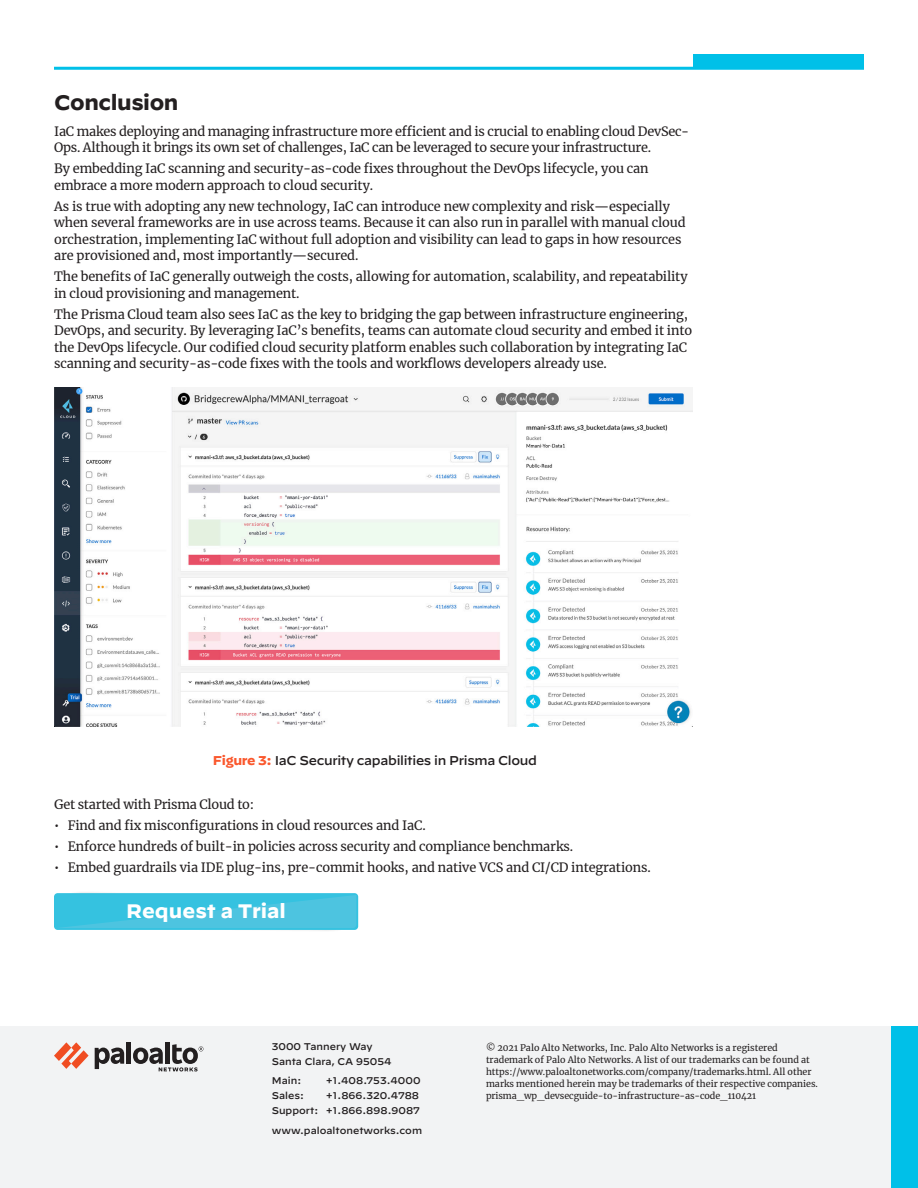
<style>
.page{position:relative;width:918px;height:1188px;background:#fff}
.page>*{position:absolute;margin:0;border:0;box-sizing:border-box;transform-origin:0 0}
.t1{font:700 21px "Decimal";letter-spacing:-.02em;color:#231f20}
.t2{font:700 19.5px "Decimal";color:#fff}
.body-text{font:12.75px/16.5px "Merriweather";letter-spacing:-.01em;color:#231f20}
.bullet-list{font:12.75px "Merriweather";letter-spacing:-.01em;color:#231f20}
.figure-title{font:500 12.75px "Decimal";letter-spacing:-.025em;color:#231f20}
.t3{font:500 9.75px/15px "Decimal";color:#231f20}
.t4{font:9px/12px "Merriweather";color:#231f20}
.s1{font-weight:700;color:#fa582d}
</style>
<div class="page">
<div style="left:0;top:1026px;width:918px;height:162px;background:#f2f3f4"></div>
<svg style="left:54px;top:1042px;width:35px;height:27px"></svg>
<hr style="left:127px;top:1042px;width:4px;height:22px;background:#231f20">
<svg style="left:95px;top:1048px;width:29px;height:21px"></svg>
<div style="left:165px;top:1042px;width:5px;height:22px;background:#231f20"></div>
<svg style="left:133px;top:1044px;width:70px;height:27px"></svg>
<div style="left:891px;top:1026px;width:27px;height:162px;background:#00c0e8"></div>
<div style="left:693px;top:54px;width:171px;height:14px;background:#00c0e8"></div>
<hr style="left:54px;top:67px;width:810px;height:3px;background:#00c0e8">
<img style="left:54px;top:387px;width:639px;height:340px">
<svg style="left:54px;top:893px;width:304px;height:37px;background:#40c3e0"></svg>
<p class="t1" style="left:54px;top:91px;width:126px">Conclusion</p>
<p class="body-text" style="left:54px;top:123px;width:637px">IaC makes deploying and managing infrastructure more efficient and is crucial to enabling cloud DevSec-<br>Ops. Although it brings its own set of challenges, IaC can be leveraged to secure your infrastructure.</p>
<p class="body-text" style="left:54px;top:160px;width:596px">By embedding IaC scanning and security-as-code fixes throughout the DevOps lifecycle, you can embrace a more modern approach to cloud security.</p>
<p class="body-text" style="left:54px;top:198px;width:633px">As is true with adopting any new technology, IaC can introduce new complexity and risk—especially when several frameworks are in use across teams. Because it can also run in parallel with manual cloud orchestration, implementing IaC without full adoption and visibility can lead to gaps in how resources are provisioned and, most importantly—secured.</p>
<p class="body-text" style="left:54px;top:268px;width:635px">The benefits of IaC generally outweigh the costs, allowing for automation, scalability, and repeatability in cloud provisioning and management.</p>
<p class="body-text" style="left:54px;top:306px;width:640px">The Prisma Cloud team also sees IaC as the key to bridging the gap between infrastructure engineering, DevOps, and security. By leveraging IaC’s benefits, teams can automate cloud security and embed it into the DevOps lifecycle. Our codified cloud security platform enables such collaboration by integrating IaC scanning and security-as-code fixes with the tools and workflows developers already use.</p>
<p class="figure-title" style="left:213px;top:749px;width:326px"><span class="s1">Figure 3:</span> IaC Security capabilities in Prisma Cloud</p>
<p class="body-text" style="left:54px;top:796px;width:201px">Get started with Prisma Cloud to:</p>
<p class="bullet-list" style="left:54px;top:817px;width:373px">• Find and fix misconfigurations in cloud resources and IaC.</p>
<p class="bullet-list" style="left:54px;top:838px;width:521px">• Enforce hundreds of built-in policies across security and compliance benchmarks.</p>
<p class="bullet-list" style="left:54px;top:859px;width:598px">• Embed guardrails via IDE plug-ins, pre-commit hooks, and native VCS and CI/CD integrations.</p>
<p class="t2" style="left:126px;top:900px;width:161px">Request a Trial</p>
<p class="t3" style="left:272px;top:1038px;width:121px">3000 Tannery Way<br>Santa Clara, CA 95054</p>
<p class="t3" style="left:272px;top:1072px;width:31px">Main:</p>
<p class="t3" style="left:326px;top:1072px;width:96px">+1.408.753.4000</p>
<p class="t3" style="left:272px;top:1087px;width:34px">Sales:</p>
<p class="t3" style="left:272px;top:1087px;width:150px;text-align:right">+1.866.320.4788<br>Support: +1.866.898.9087</p>
<p class="t3" style="left:272px;top:1122px;width:152px">www.paloaltonetworks.com</p>
<p class="t4" style="left:486px;top:1042px;width:334px">© 2021 Palo Alto Networks, Inc. Palo Alto Networks is a registered trademark of Palo Alto Networks. A list of our trademarks can be found at https://www.paloaltonetworks.com/company/trademarks.html. All other marks mentioned herein may be trademarks of their respective companies. prisma_wp_devsecguide-to-infrastructure-as-code_110421</p>
</div>
